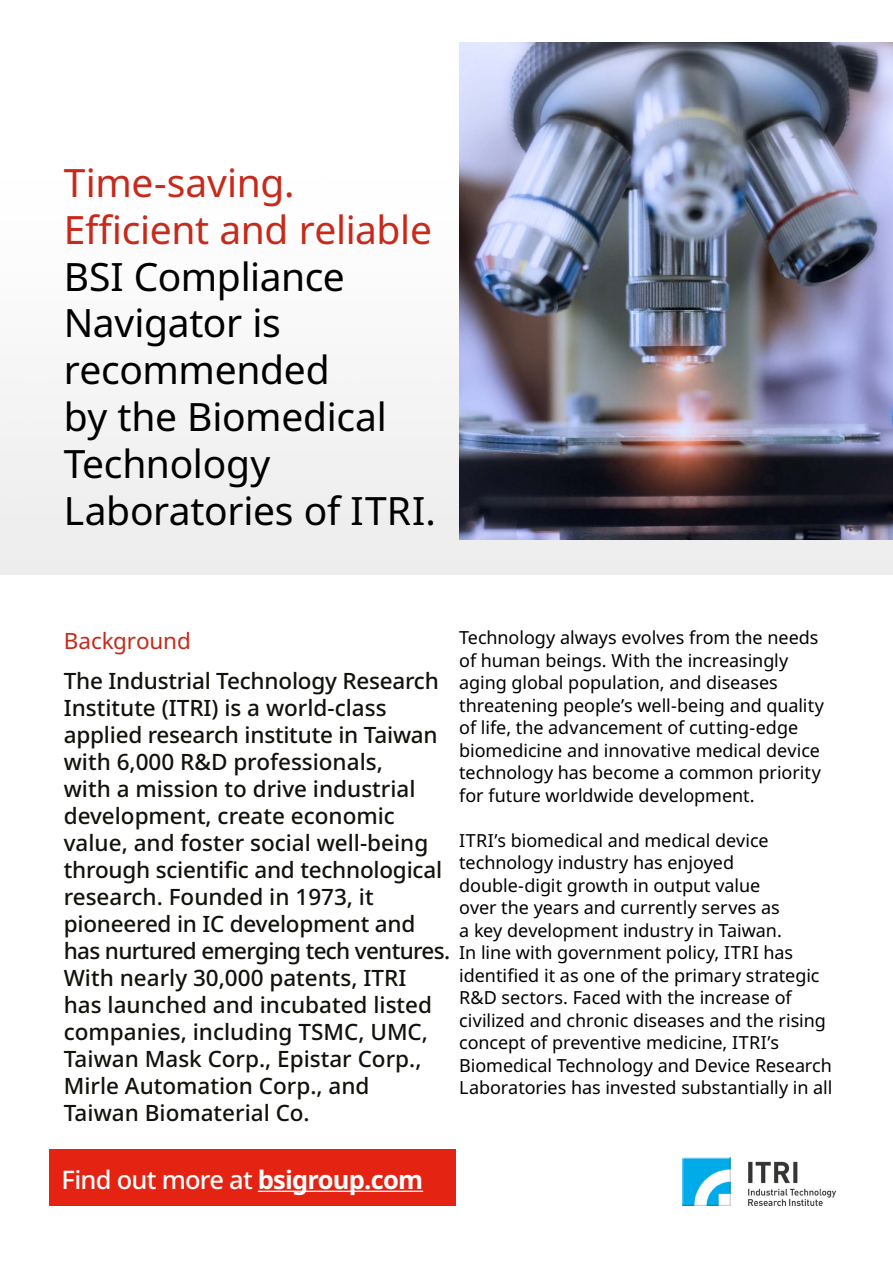
<style>
.page{position:relative;width:893px;height:1263px;background:#fff}
.page>*{position:absolute;margin:0;border:0;box-sizing:border-box;transform-origin:0 0}
.t1{font:39px/46.8px "Noto Sans";letter-spacing:-.01em;color:#000}
.t2{font:39px/46.8px "Noto Sans";letter-spacing:-.01em;color:#c62a1b}
.t3{font:500 25.5px "Noto Sans";letter-spacing:-.03em;color:#fff}
.t4{font:500 22.5px/27px "Noto Sans";color:#12110c}
.t5{font:22.5px "Noto Sans";letter-spacing:-.005em;color:#c62a1b}
.t6{font:18px/22.5px "Noto Sans";letter-spacing:-.005em;color:#000}
.s1{font-weight:700}
</style>
<div class="page">
<img style="left:0;top:42px;width:893px;height:532px">
<img style="left:459px;top:43px;width:434px;height:496px">
<div style="left:49px;top:1149px;width:407px;height:56px;background:#e42313"></div>
<hr style="left:258px;top:1190px;width:165px;height:2px;background:#fff">
<img style="left:683px;top:1157px;width:153px;height:48px">
<h1 class="t2" style="left:64px;top:160px;width:370px">Time-saving.<br>Efficient and reliable</h1>
<h1 class="t1" style="left:64px;top:254px;width:374px">BSI Compliance<br>Navigator is recommended<br>by the Biomedical<br>Technology<br>Laboratories of ITRI.</h1>
<p class="t5" style="left:64px;top:625px;width:129px">Background</p>
<p class="t4" style="left:64px;top:668px;width:388px">The Industrial Technology Research Institute (ITRI) is a world-class applied research institute in Taiwan with 6,000 R&amp;D professionals,<br>with a mission to drive industrial development, create economic value, and foster social well-being through scientific and technological research. Founded in 1973, it pioneered in IC development and has nurtured emerging tech ventures.<br>With nearly 30,000 patents, ITRI<br>has launched and incubated listed companies, including TSMC, UMC, Taiwan Mask Corp., Epistar Corp., Mirle Automation Corp., and Taiwan Biomaterial Co.</p>
<p class="t6" style="left:459px;top:627px;width:366px">Technology always evolves from the needs of human beings. With the increasingly aging global population, and diseases threatening people’s well-being and quality of life, the advancement of cutting-edge biomedicine and innovative medical device technology has become a common priority for future worldwide development.</p>
<p class="t6" style="left:459px;top:829px;width:375px">ITRI’s biomedical and medical device technology industry has enjoyed double-digit growth in output value<br>over the years and currently serves as<br>a key development industry in Taiwan.<br>In line with government policy, ITRI has identified it as one of the primary strategic R&amp;D sectors. Faced with the increase of civilized and chronic diseases and the rising concept of preventive medicine, ITRI’s Biomedical Technology and Device Research Laboratories has invested substantially in all</p>
<h2 class="t3" style="left:62px;top:1161px;width:363px">Find out more at <span class="s1">bsigroup.com</span></h2>
</div>
